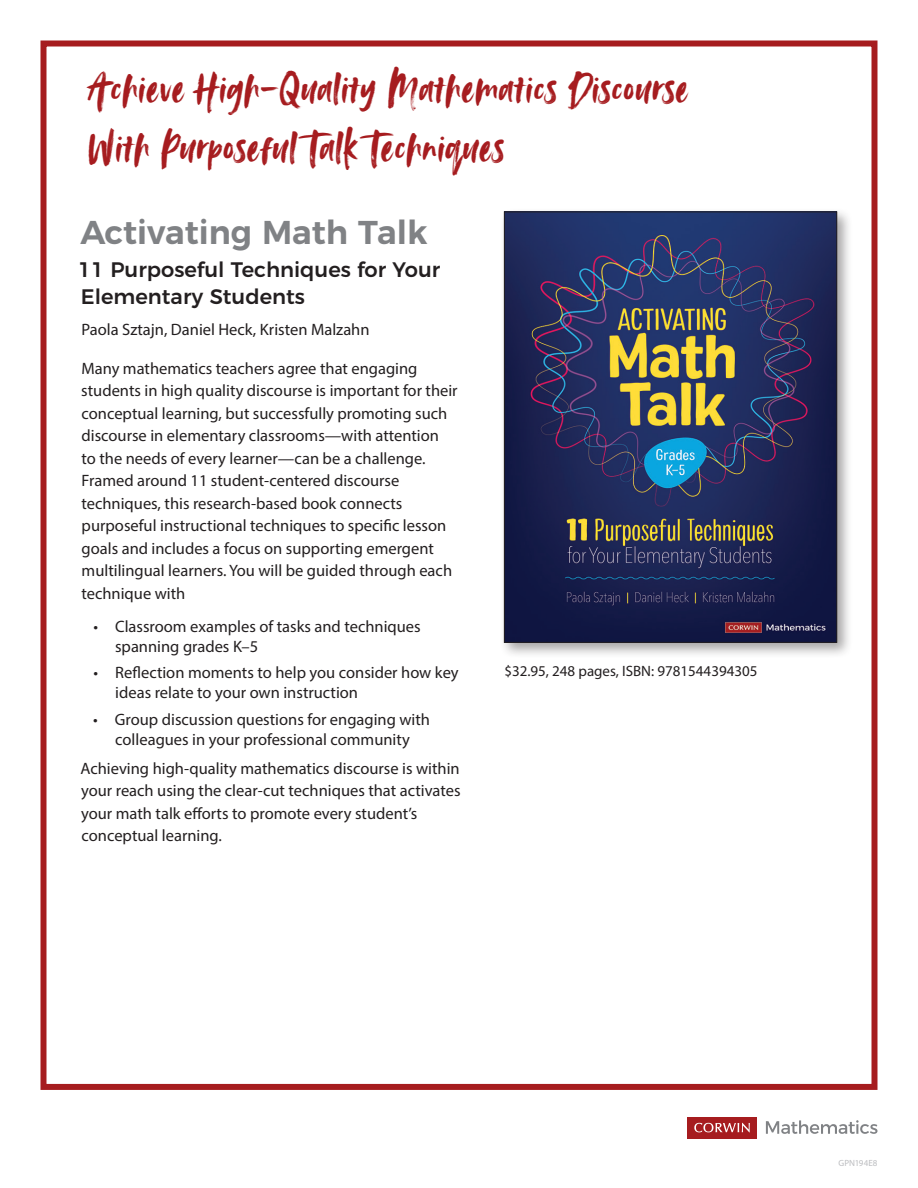
<style>
.page{position:relative;width:918px;height:1188px;background:#fff}
.page>*{position:absolute;margin:0;border:0;box-sizing:border-box;transform-origin:0 0}
.t1{font:45px/58.5px "Avallon Alt";letter-spacing:.02em;color:#a61c1f}
.Book_Title{font:600 33px "Montserrat";color:#808285}
.Subtitle{font:500 21px/27px "Montserrat";color:#231f20}
.Body_Text{font:16.5px/22.5px "Myriad Pro";color:#231f20}
.Authors{font:16.5px "Myriad Pro";color:#231f20}
.Price_Line{font:15px "Myriad Pro";color:#231f20}
.t2{font:9px "Myriad Pro";letter-spacing:.005em;color:#bcbdc0}
</style>
<div class="page">
<div style="left:40px;top:40px;width:838px;height:1050px;border:6px solid #a61c1f"></div>
<div style="left:499px;top:207px;width:354px;height:451px;background:#231f20;opacity:.4"></div>
<img style="left:506px;top:214px;width:329px;height:427px">
<div style="left:504px;top:212px;width:333px;height:431px;border:1px solid #231f20"></div>
<svg style="left:766px;top:1120px;width:112px;height:14px"></svg>
<div style="left:688px;top:1117px;width:69px;height:22px;background:#a61c1f"></div>
<svg style="left:694px;top:1123px;width:56px;height:9px"></svg>
<p class="t1" style="left:87px;top:61px;width:602px">Achieve High-Quality Mathematics Discourse<br>With Purposeful Talk Techniques</p>
<p class="Book_Title" style="left:80px;top:205px;width:349px">Activating Math Talk</p>
<p class="Subtitle" style="left:78px;top:255px;width:364px">11 Purposeful Techniques for Your<br>Elementary Students</p>
<p class="Authors" style="left:82px;top:319px;width:290px">Paola Sztajn, Daniel Heck, Kristen Malzahn</p>
<p class="Body_Text" style="left:81px;top:357px;width:378px">Many mathematics teachers agree that engaging students in high quality discourse is important for their conceptual learning, but successfully promoting such discourse in elementary classrooms—with attention<br>to the needs of every learner—can be a challenge.<br>Framed around 11 student-centered discourse techniques, this research-based book connects purposeful instructional techniques to specific lesson goals and includes a focus on supporting emergent multilingual learners. You will be guided through each technique with</p>
<p class="Body_Text" style="left:115px;top:616px;width:307px;line-height:19.8px;text-indent:-22px">• Classroom examples of tasks and techniques spanning grades K–5</p>
<p class="Body_Text" style="left:115px;top:663px;width:345px;line-height:19.8px;text-indent:-22px">• Reflection moments to help you consider how key ideas relate to your own instruction</p>
<p class="Body_Text" style="left:93px;top:709px;width:338px;line-height:19.8px;text-align:center">• Group discussion questions for engaging with colleagues in your professional community</p>
<p class="Body_Text" style="left:80px;top:757px;width:382px">Achieving high-quality mathematics discourse is within your reach using the clear-cut techniques that activates your math talk efforts to promote every student’s conceptual learning.</p>
<p class="Price_Line" style="left:504px;top:661px;width:255px">$32.95, 248 pages, ISBN: 9781544394305</p>
<p class="t2" style="left:839px;top:1157px;width:40px">GPN194E8</p>
</div>
